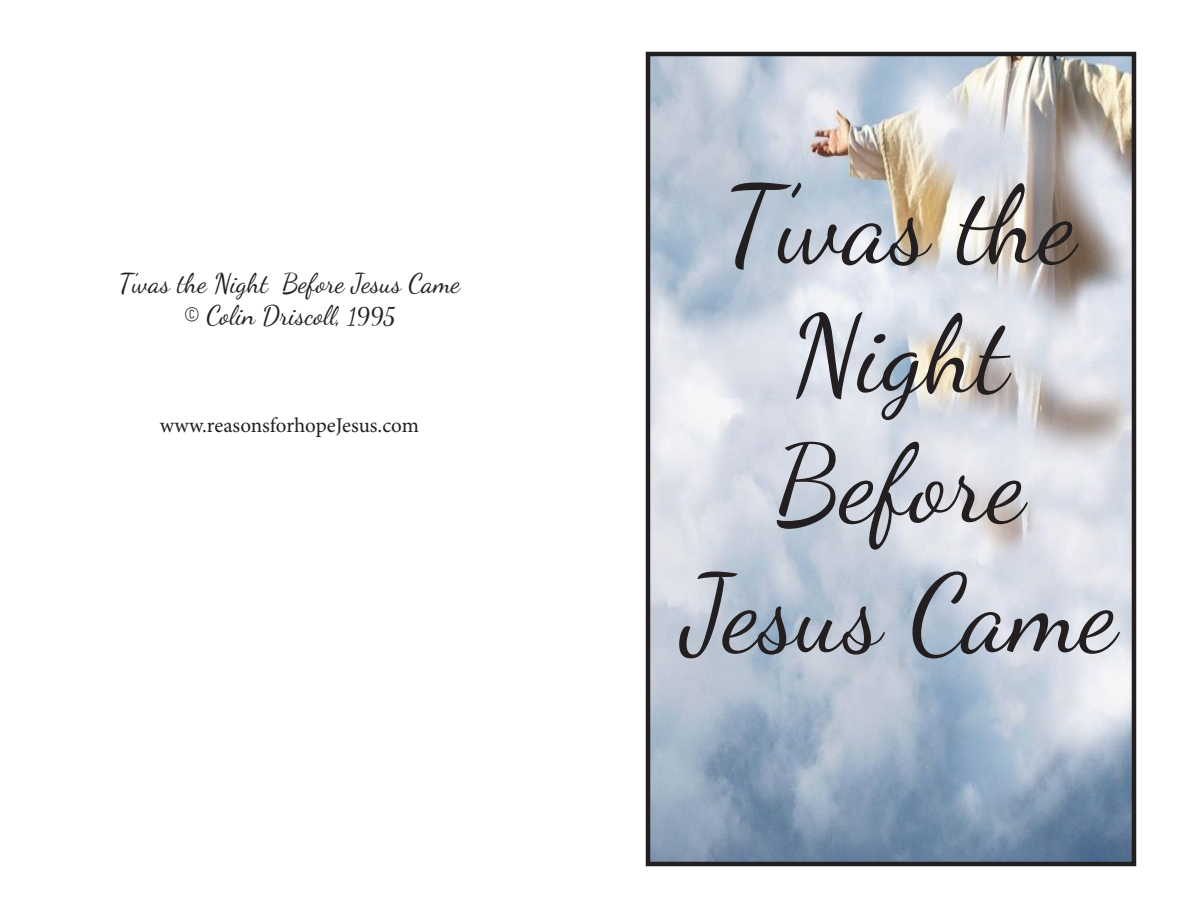
<style>
.page{position:relative;width:1188px;height:918px;background:#fff}
.page>*{position:absolute;margin:0;border:0;box-sizing:border-box;transform-origin:0 0}
.t1{font:108px/129.6px "Dancing Script";color:#231f20;text-align:center}
.t2{font:27px/32.4px "Dancing Script";color:#231f20;text-align:center}
.t3{font:21px "Minion Pro";letter-spacing:-.005em;color:#231f20}
.s1{font-size:24px}
</style>
<div class="page">
<img style="left:651px;top:57px;width:480px;height:804px">
<div style="left:646px;top:52px;width:490px;height:814px;border:4px solid #231f20"></div>
<p class="t2" style="left:119px;top:267px;width:343px">T’was the Night Before Jesus Came © Colin Driscoll, <span class="s1">1995</span></p>
<p class="t3" style="left:160px;top:411px;width:261px">www.reasonsforhopeJesus.com</p>
<h1 class="t1" style="left:683px;top:161px;width:436px">T’was the<br>Night<br>Before<br>Jesus Came</h1>
</div>
